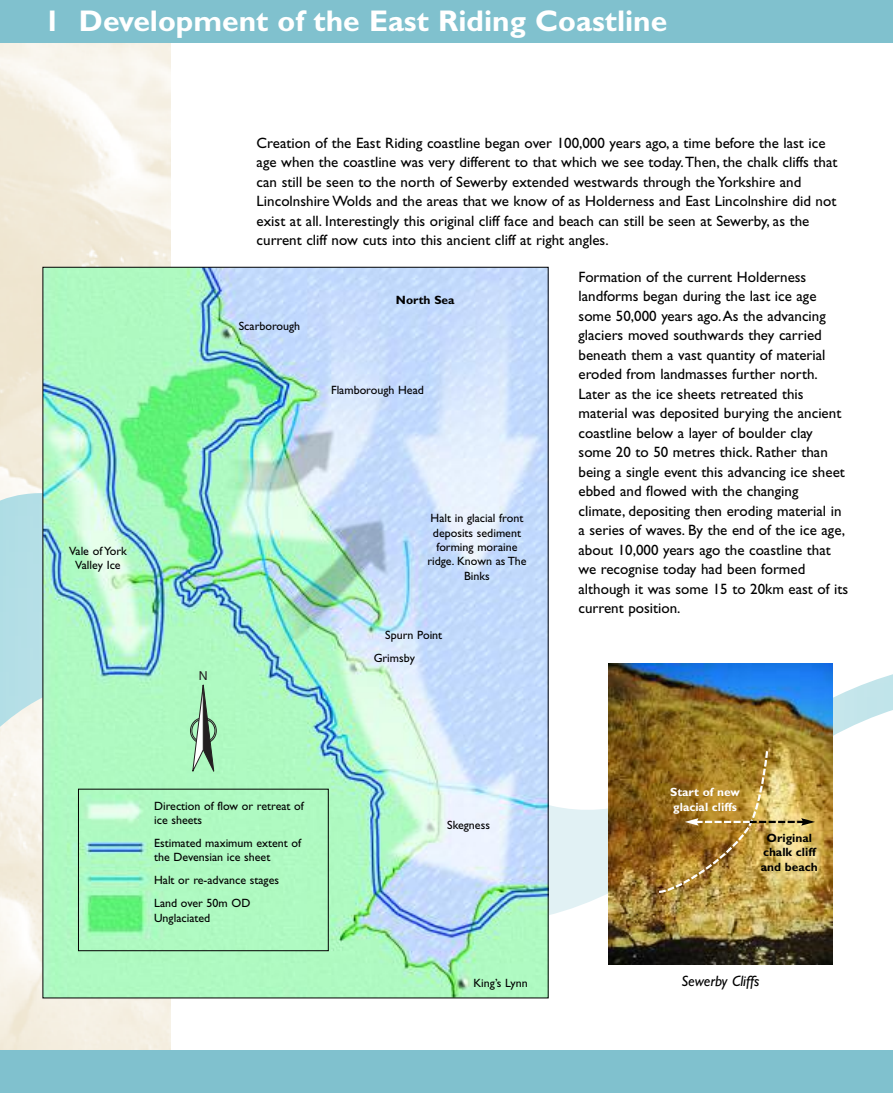
<style>
.page{position:relative;width:893px;height:1093px;background:#fff}
.page>*{position:absolute;margin:0;border:0;box-sizing:border-box;transform-origin:0 0}
.t1{font:700 30px "Gill Sans";color:#fff}
.t2{font:15px/19.5px "Gill Sans";color:#000}
.t3{font:italic 15px "Gill Sans";color:#000}
.t4{font:12.3px "Helvetica";color:#231f20}
.t5{font:12px/14.4px "Gill Sans";color:#000}
.t6{font:700 12px/14.4px "Gill Sans";color:#000;text-align:center}
.t7{font:700 12px/14.4px "Gill Sans";color:#fff}
</style>
<div class="page">
<img style="left:0;top:43px;width:170px;height:1007px">
<img style="left:0;top:492px;width:43px;height:338px">
<img style="left:832px;top:671px;width:61px;height:222px">
<img style="left:45px;top:269px;width:502px;height:727px">
<div style="left:78px;top:789px;width:251px;height:162px;border:1px solid #000"></div>
<div style="left:190px;top:717px;width:26px;height:27px;border:1px solid #231f20;border-radius:50%"></div>
<svg style="left:192px;top:684px;width:23px;height:87px;background:#8eb898"></svg>
<img style="left:608px;top:663px;width:224px;height:301px">
<img style="left:657px;top:749px;width:158px;height:145px">
<div style="left:0;top:1050px;width:893px;height:43px;background:#80c1ce"></div>
<div style="left:0;top:0;width:893px;height:43px;background:#80c1ce"></div>
<h1 class="t1" style="left:44px;top:10px;width:625px">1 Development of the East Riding Coastline</h1>
<p class="t5" style="left:69px;top:545px;width:59px;text-align:center">Vale of York<br>Valley Ice</p>
<p class="t4" style="left:199px;top:671px;width:10px">N</p>
<p class="t2" style="left:257px;top:134px;width:582px">Creation of the East Riding coastline began over 100,000 years ago, a time before the last ice age when the coastline was very different to that which we see today.Then, the chalk cliffs that can still be seen to the north of Sewerby extended westwards through the Yorkshire and Lincolnshire Wolds and the areas that we know of as Holderness and East Lincolnshire did not exist at all. Interestingly this original cliff face and beach can still be seen at Sewerby, as the current cliff now cuts into this ancient cliff at right angles.</p>
<p class="t2" style="left:579px;top:268px;width:271px">Formation of the current Holderness landforms began during the last ice age some 50,000 years ago.As the advancing glaciers moved southwards they carried beneath them a vast quantity of material eroded from landmasses further north.<br>Later as the ice sheets retreated this material was deposited burying the ancient coastline below a layer of boulder clay some 20 to 50 metres thick. Rather than being a single event this advancing ice sheet ebbed and flowed with the changing climate, depositing then eroding material in a series of waves. By the end of the ice age, about 10,000 years ago the coastline that we recognise today had been formed although it was some 15 to 20km east of its current position.</p>
<p class="t6" style="left:396px;top:294px;width:60px">North Sea</p>
<p class="t5" style="left:239px;top:320px;width:63px">Scarborough</p>
<p class="t5" style="left:331px;top:384px;width:94px">Flamborough Head</p>
<p class="t5" style="left:427px;top:512px;width:101px;text-align:center">Halt in glacial front deposits sediment forming moraine ridge. Known as The<br>Binks</p>
<p class="t5" style="left:374px;top:625px;width:70px;line-height:23px;text-indent:12px">Spurn Point<br>Grimsby</p>
<p class="t5" style="left:154px;top:799px;width:151px">Direction of flow or retreat of ice sheets</p>
<p class="t5" style="left:154px;top:837px;width:148px">Estimated maximum extent of the Devensian ice sheet</p>
<p class="t5" style="left:154px;top:870px;width:126px;line-height:23px">Halt or re-advance stages<br>Land over 50m OD</p>
<p class="t5" style="left:154px;top:911px;width:58px">Unglaciated</p>
<p class="t5" style="left:447px;top:819px;width:44px">Skegness</p>
<p class="t5" style="left:473px;top:976px;width:56px">King’s Lynn</p>
<p class="t7" style="left:670px;top:786px;width:71px">Start of new glacial cliffs</p>
<p class="t6" style="left:761px;top:832px;width:59px">Original chalk cliff and beach</p>
<p class="t3" style="left:681px;top:975px;width:80px">Sewerby Cliffs</p>
</div>
